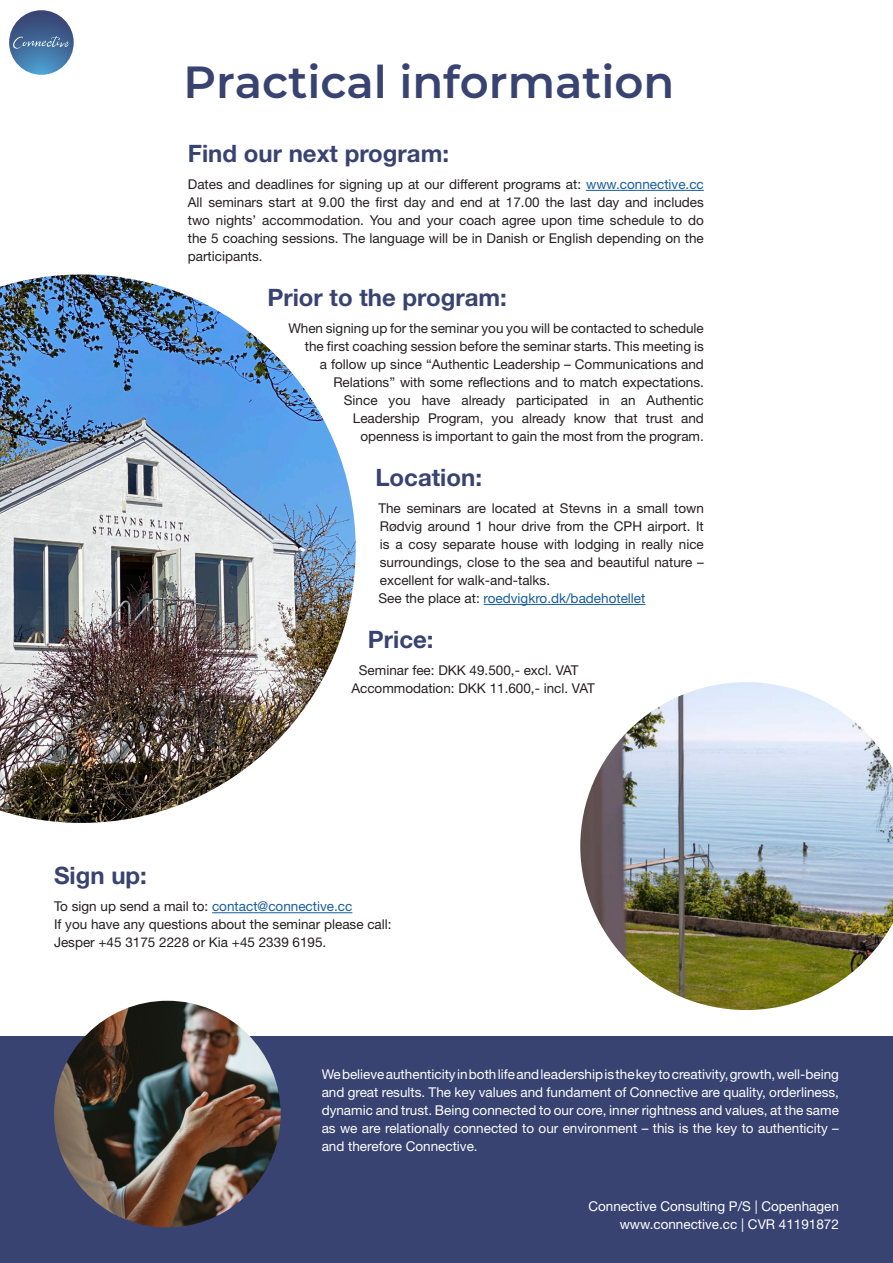
<style>
.page{position:relative;width:893px;height:1263px;background:#fff}
.page>*{position:absolute;margin:0;border:0;box-sizing:border-box;transform-origin:0 0}
.rub{font:100 45px "Montserrat";color:#384371}
.mellem_rubrik{font:700 24px "Helvetica Neue LT Std";color:#384371}
.paragraph_no_align{font:13.5px/18px "Helvetica Neue LT Std";color:#231f20;text-align:justify}
.paragraph_no_align-2{font:13.5px/18px "Helvetica Neue LT Std";color:#fff;text-align:justify}
.paragraph_no_align-3{font:13.5px "Helvetica Neue LT Std";color:#175d9e}
.foot{font:13.5px "Helvetica Neue LT Std";color:#fff}
.s1{color:#175d9e}
.s2{color:#231f20}
</style>
<div class="page">
<div style="left:0;top:1036px;width:893px;height:227px;background:#384371"></div>
<svg style="left:9px;top:10px;width:65px;height:65px;background:#446c9b"></svg>
<svg style="left:12px;top:36px;width:58px;height:14px"></svg>
<img style="left:0;top:274px;width:356px;height:549px">
<hr style="left:586px;top:190px;width:118px;height:1px;background:#175d9e">
<hr style="left:484px;top:604px;width:161px;height:1px;background:#175d9e">
<img style="left:580px;top:682px;width:313px;height:328px">
<hr style="left:212px;top:912px;width:140px;height:1px;background:#175d9e">
<img style="left:54px;top:1001px;width:227px;height:226px;border-radius:111px">
<p class="rub" style="left:183px;top:52px;width:492px">Practical information</p>
<p class="mellem_rubrik" style="left:188px;top:139px;width:263px">Find our next program:</p>
<p class="paragraph_no_align" style="left:188px;top:175px;width:518px">Dates and deadlines for signing up at our different programs at: <span class="s1">www.connective.cc </span>All seminars start at 9.00 the first day and end at 17.00 the last day and includes two nights’ accommodation. You and your coach agree upon time schedule to do the 5 coaching sessions. The language will be in Danish or English depending on the participants.</p>
<p class="mellem_rubrik" style="left:267px;top:283px;width:241px">Prior to the program:</p>
<p class="paragraph_no_align" style="left:288px;top:319px;width:417px;text-align:right">When signing up for the seminar you you will be contacted to schedule the first coaching session before the seminar starts. This meeting is<br>a follow up since “Authentic Leadership – Communications and Relations” with some reflections and to match expectations.<br>Since you have already participated in an Authentic Leadership Program, you already know that trust and<br>openness is important to gain the most from the program.</p>
<p class="mellem_rubrik" style="left:375px;top:463px;width:108px">Location:</p>
<p class="paragraph_no_align" style="left:378px;top:499px;width:327px">The seminars are located at Stevns in a small town Rødvig around 1 hour drive from the CPH airport. It is a cosy separate house with lodging in really nice surroundings, close to the sea and beautiful nature – excellent for walk-and-talks.</p>
<p class="paragraph_no_align-3" style="left:378px;top:590px;width:269px"><span class="s2">See the place at:</span> roedvigkro.dk/badehotellet</p>
<p class="mellem_rubrik" style="left:368px;top:625px;width:67px">Price:</p>
<p class="paragraph_no_align" style="left:359px;top:661px;width:221px">Seminar fee: DKK 49.500,- excl. VAT</p>
<p class="paragraph_no_align" style="left:351px;top:679px;width:245px">Accommodation: DKK 11.600,- incl. VAT</p>
<p class="mellem_rubrik" style="left:54px;top:861px;width:94px">Sign up:</p>
<p class="paragraph_no_align-3" style="left:54px;top:898px;width:300px"><span class="s2">To sign up send a mail to:</span> contact@connective.cc</p>
<p class="paragraph_no_align" style="left:54px;top:915px;width:339px">If you have any questions about the seminar please call:</p>
<p class="paragraph_no_align" style="left:54px;top:933px;width:274px">Jesper +45 3175 2228 or Kia +45 2339 6195.</p>
<p class="paragraph_no_align-2" style="left:322px;top:1065px;width:519px">We believe authenticity in both life and leadership is the key to creativity, growth, well-being and great results. The key values and fundament of Connective are quality, orderliness, dynamic and trust. Being connected to our core, inner rightness and values, at the same as we are relationally connected to our environment – this is the key to authenticity – and therefore Connective.</p>
<p class="foot" style="left:588px;top:1198px;width:252px">Connective Consulting P/S | Copenhagen</p>
<p class="foot" style="left:620px;top:1216px;width:221px">www.connective.cc | CVR 41191872</p>
</div>
